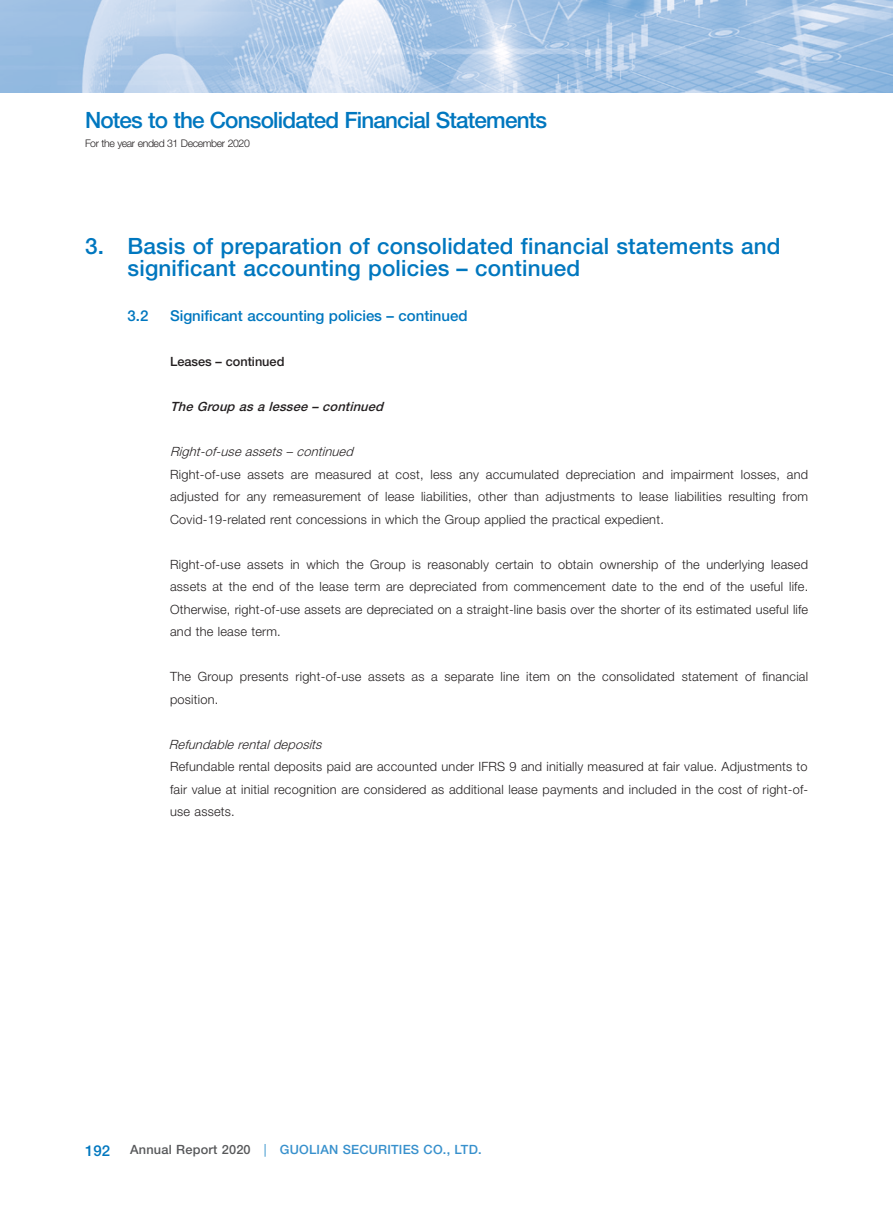
<style>
.page{position:relative;width:893px;height:1212px;background:#fff}
.page>*{position:absolute;margin:0;border:0;box-sizing:border-box;transform-origin:0 0}
.Heading_1{font:500 22.5px/22.5px "Helvetica Neue LT Std";letter-spacing:.01em;color:#0077bf}
.Heading_1-2{font:500 22.5px "Helvetica Neue LT Std";letter-spacing:-.035em;color:#0077bf}
.Heading_2{font:500 15px "Helvetica Neue LT Std";color:#0077bf}
.Body_Text{font:300 12.75px/22.5px "Helvetica Neue LT Std";letter-spacing:.02em;color:#231f20;text-align:justify}
.Heading_5{font:italic 300 12.75px "Helvetica Neue LT Std";color:#231f20}
.t1{font:500 12.75px "Helvetica Neue LT Std";letter-spacing:.015em;color:#3790cc}
.Heading_4{font:italic 500 12.75px "Helvetica Neue LT Std";color:#231f20}
.Heading_3{font:500 12.75px "Helvetica Neue LT Std";color:#231f20}
.t2{font:300 10.5px "Helvetica Neue LT Std";letter-spacing:-.035em;color:#231f20}
.s1{color:#57585a}
.s2{font-weight:300;color:#0077bf}
</style>
<div class="page">
<img style="left:0;top:0;width:893px;height:93px">
<h1 class="Heading_1-2" style="left:85px;top:106px;width:464px">Notes to the Consolidated Financial Statements</h1>
<p class="t2" style="left:85px;top:137px;width:166px">For the year ended 31 December 2020</p>
<p class="Heading_1" style="left:128px;top:234px;width:654px;text-indent:-43px">3. Basis of preparation of consolidated financial statements and significant accounting policies – continued</p>
<p class="Heading_2" style="left:128px;top:307px;width:22px">3.2</p>
<p class="Heading_2" style="left:170px;top:307px;width:299px">Significant accounting policies – continued</p>
<p class="Heading_3" style="left:170px;top:354px;width:116px">Leases – continued</p>
<p class="Heading_4" style="left:170px;top:399px;width:218px">The Group asa lessee –continued</p>
<p class="Heading_5" style="left:170px;top:444px;width:188px">Right-of-useassets–continued</p>
<p class="Body_Text" style="left:170px;top:463px;width:640px">Right-of-use assets are measured at cost, less any accumulated depreciation and impairment losses, and adjusted for any remeasurement of lease liabilities, other than adjustments to lease liabilities resulting from Covid-19-related rent concessions in which the Group applied the practical expedient.</p>
<p class="Body_Text" style="left:170px;top:553px;width:640px">Right-of-use assets in which the Group is reasonably certain to obtain ownership of the underlying leased assets at the end of the lease term are depreciated from commencement date to the end of the useful life.<br>Otherwise, right-of-use assets are depreciated on a straight-line basis over the shorter of its estimated useful life and the lease term.</p>
<p class="Body_Text" style="left:170px;top:665px;width:639px">The Group presents right-of-use assets as a separate line item on the consolidated statement of financial position.</p>
<p class="Heading_5" style="left:169px;top:736px;width:158px">Refundablerentaldeposits</p>
<p class="Body_Text" style="left:170px;top:755px;width:640px">Refundable rental deposits paid are accounted under IFRS 9 and initially measured at fair value. Adjustments to fair value at initial recognition are considered as additional lease payments and included in the cost of right-of&shy;use assets.</p>
<p class="Heading_2" style="left:85px;top:1142px;width:26px">192</p>
<p class="t1" style="left:130px;top:1142px;width:353px"><span class="s1">Annual Report 2020</span> <span class="s2">|</span> GUOLIAN SECURITIES CO., LTD.</p>
</div>
